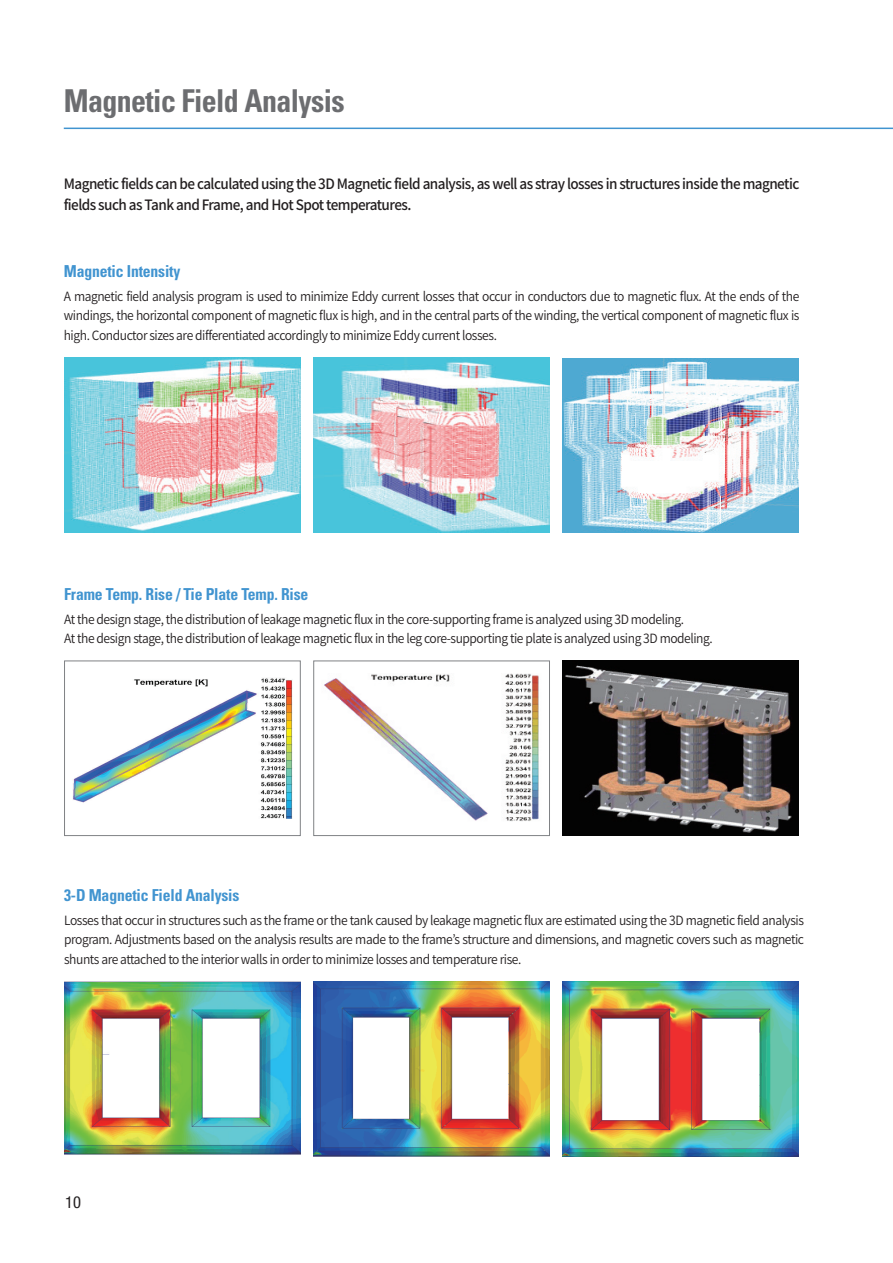
<style>
.page{position:relative;width:893px;height:1263px;background:#fff}
.page>*{position:absolute;margin:0;border:0;box-sizing:border-box;transform-origin:0 0}
.t1{font:700 condensed 31.5px "Univers";letter-spacing:-.02em;color:#6c6d70;scale:.95 1}
.t2{font:700 condensed 16.5px "Univers";letter-spacing:-.01em;color:#4194d0;scale:.95 1}
.t3{font:condensed 16.5px "Helvetica Neue";color:#231f20}
.t4{font:500 14.25px/21px "Noto Sans CJ Kkr";letter-spacing:-.04em;color:#231f20;scale:.95 1}
.t5{font:600 12.75px/19.5px "Noto Sans CJ Kkr";letter-spacing:-.035em;color:#231f20;text-align:justify;scale:.95 1}
</style>
<div class="page">
<hr style="left:64px;top:128px;width:829px;height:1px;background:#4194d0">
<img style="left:65px;top:358px;width:235px;height:175px">
<img style="left:563px;top:358px;width:236px;height:175px">
<img style="left:314px;top:358px;width:235px;height:175px">
<img style="left:73px;top:678px;width:219px;height:141px">
<div style="left:64px;top:660px;width:237px;height:176px;border:1px solid #808285"></div>
<img style="left:563px;top:660px;width:236px;height:175px">
<img style="left:324px;top:674px;width:215px;height:147px">
<div style="left:313px;top:660px;width:237px;height:176px;border:1px solid #808285"></div>
<img style="left:65px;top:981px;width:235px;height:174px">
<img style="left:563px;top:981px;width:236px;height:175px">
<img style="left:314px;top:981px;width:235px;height:175px">
<h1 class="t1" style="left:64px;top:82px;width:297px">Magnetic Field Analysis</h1>
<p class="t4" style="left:64px;top:173px;width:776px">Magnetic fields can be calculated using the 3D Magnetic field analysis, as well as stray losses in structures inside the magnetic fields such as Tank and Frame, and Hot Spot temperatures.</p>
<p class="t2" style="left:64px;top:261px;width:124px">Magnetic Intensity</p>
<p class="t5" style="left:64px;top:286px;width:776px">A magnetic field analysis program is used to minimize Eddy current losses that occur in conductors due to magnetic flux. At the ends of the windings, the horizontal component of magnetic flux is high, and in the central parts of the winding, the vertical component of magnetic flux is high. Conductor sizes are differentiated accordingly to minimize Eddy current losses.</p>
<p class="t2" style="left:64px;top:584px;width:259px">Frame Temp. Rise / Tie Plate Temp. Rise</p>
<p class="t5" style="left:64px;top:609px;width:684px">At the design stage, the distribution of leakage magnetic flux in the core-supporting frame is analyzed using 3D modeling.<br>At the design stage, the distribution of leakage magnetic flux in the leg core-supporting tie plate is analyzed using 3D modeling.</p>
<p class="t2" style="left:64px;top:885px;width:186px">3-D Magnetic Field Analysis</p>
<p class="t5" style="left:64px;top:910px;width:780px">Losses that occur in structures such as the frame or the tank caused by leakage magnetic flux are estimated using the 3D magnetic field analysis program. Adjustments based on the analysis results are made to the frame’s structure and dimensions, and magnetic covers such as magnetic shunts are attached to the interior walls in order to minimize losses and temperature rise.</p>
<p class="t3" style="left:65px;top:1193px;width:17px">10</p>
</div>
